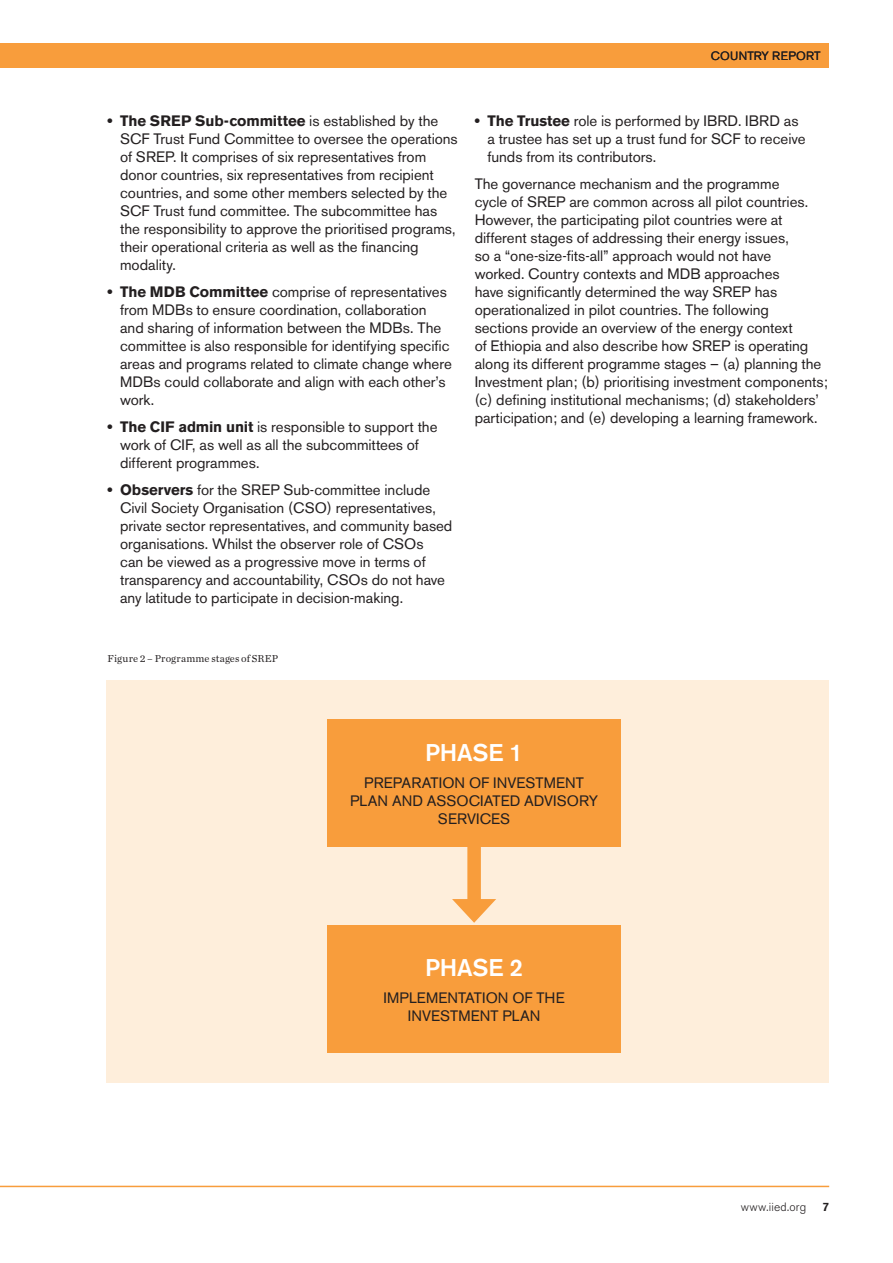
<style>
.page{position:relative;width:893px;height:1263px;background:#fff}
.page>*{position:absolute;margin:0;border:0;box-sizing:border-box;transform-origin:0 0}
.t1{font:500 24px "Akzidenz Grotesk BE";letter-spacing:-.01em;color:#fff}
.t2{font:15px/18px "Akzidenz Grotesk BE";color:#231f20}
.t3{font:12px "Akzidenz Grotesk BE";letter-spacing:.02em;color:#231f20}
.t4{font:300 12px "Akzidenz Grotesk BE";letter-spacing:.015em;color:#231f20}
.t5{font:500 12px "Akzidenz Grotesk BE";color:#231f20}
.t6{font:10.5px "Chronicle Text G1";letter-spacing:.01em;color:#231f20}
.s1{font-weight:700}
</style>
<div class="page">
<div style="left:0;top:43px;width:828px;height:24px;background:#f89d3c"></div>
<hr style="left:0;top:1186px;width:829px;height:1px;background:#f89d3c">
<div style="left:106px;top:680px;width:723px;height:402px;background:#feeedb"></div>
<div style="left:327px;top:719px;width:294px;height:127px;background:#f89d3c"></div>
<div style="left:327px;top:925px;width:294px;height:128px;background:#f89d3c"></div>
<div style="left:467px;top:846px;width:14px;height:62px;background:#f89d3c"></div>
<svg style="left:452px;top:899px;width:44px;height:24px"></svg>
<p class="t3" style="left:711px;top:48px;width:111px">COUNTRY REPORT</p>
<p class="t2" style="left:120px;top:112px;width:339px;text-indent:-13px"><span class="s1">• The SREP Sub-committee</span> is established by the SCF Trust Fund Committee to oversee the operations of SREP. It comprises of six representatives from donor countries, six representatives from recipient countries, and some other members selected by the SCF Trust fund committee. The subcommittee has the responsibility to approve the prioritised programs, their operational criteria as well as the financing modality.</p>
<p class="t2" style="left:120px;top:283px;width:333px;text-indent:-13px"><span class="s1">• The MDB Committee</span> comprise of representatives from MDBs to ensure coordination, collaboration and sharing of information between the MDBs. The committee is also responsible for identifying specific areas and programs related to climate change where MDBs could collaborate and align with each other’s work.</p>
<p class="t2" style="left:120px;top:418px;width:319px;text-indent:-13px"><span class="s1">• The CIF admin unit</span> is responsible to support the work of CIF, as well as all the subcommittees of different programmes.</p>
<p class="t2" style="left:120px;top:481px;width:334px;text-indent:-13px"><span class="s1">• Observers</span> for the SREP Sub-committee include Civil Society Organisation (CSO) representatives, private sector representatives, and community based organisations. Whilst the observer role of CSOs<br>can be viewed as a progressive move in terms of transparency and accountability, CSOs do not have any latitude to participate in decision-making.</p>
<p class="t2" style="left:487px;top:112px;width:320px;text-indent:-13px"><span class="s1">• The Trustee</span> role is performed by IBRD. IBRD as a trustee has set up a trust fund for SCF to receive funds from its contributors.</p>
<p class="t2" style="left:475px;top:175px;width:355px">The governance mechanism and the programme<br>cycle of SREP are common across all pilot countries.<br>However, the participating pilot countries were at different stages of addressing their energy issues,<br>so a “one-size-fits-all” approach would not have<br>worked. Country contexts and MDB approaches<br>have significantly determined the way SREP has operationalized in pilot countries. The following<br>sections provide an overview of the energy context<br>of Ethiopia and also describe how SREP is operating along its different programme stages – (a) planning the Investment plan; (b) prioritising investment components; (c) defining institutional mechanisms; (d) stakeholders’ participation; and (e) developing a learning framework.</p>
<p class="t6" style="left:107px;top:650px;width:172px">Figure 2 – Programme stages of SREP</p>
<h1 class="t1" style="left:425px;top:737px;width:49px">PHASE</h1>
<h1 class="t1" style="left:510px;top:737px;width:15px">1</h1>
<p class="t2" style="left:364px;top:773px;width:20px">Preparation</p>
<p class="t2" style="left:469px;top:773px;width:58px">of Investment</p>
<p class="t2" style="left:350px;top:791px;width:20px">Plan</p>
<p class="t2" style="left:392px;top:791px;width:12px">and</p>
<p class="t2" style="left:427px;top:791px;width:11px">associated</p>
<p class="t2" style="left:524px;top:791px;width:39px">advisory</p>
<p class="t2" style="left:438px;top:809px;width:11px">ser</p>
<p class="t2" style="left:467px;top:809px;width:19px">vices</p>
<h1 class="t1" style="left:425px;top:953px;width:49px">PHASE</h1>
<h1 class="t1" style="left:510px;top:953px;width:15px">2</h1>
<p class="t2" style="left:383px;top:989px;width:14px">Implementation</p>
<p class="t2" style="left:512px;top:989px;width:35px">of the</p>
<p class="t2" style="left:408px;top:1007px;width:34px">investment</p>
<p class="t2" style="left:502px;top:1007px;width:10px">plan</p>
<p class="t4" style="left:741px;top:1200px;width:67px">www.iied.org</p>
<p class="t5" style="left:822px;top:1199px;width:8px">7</p>
</div>
